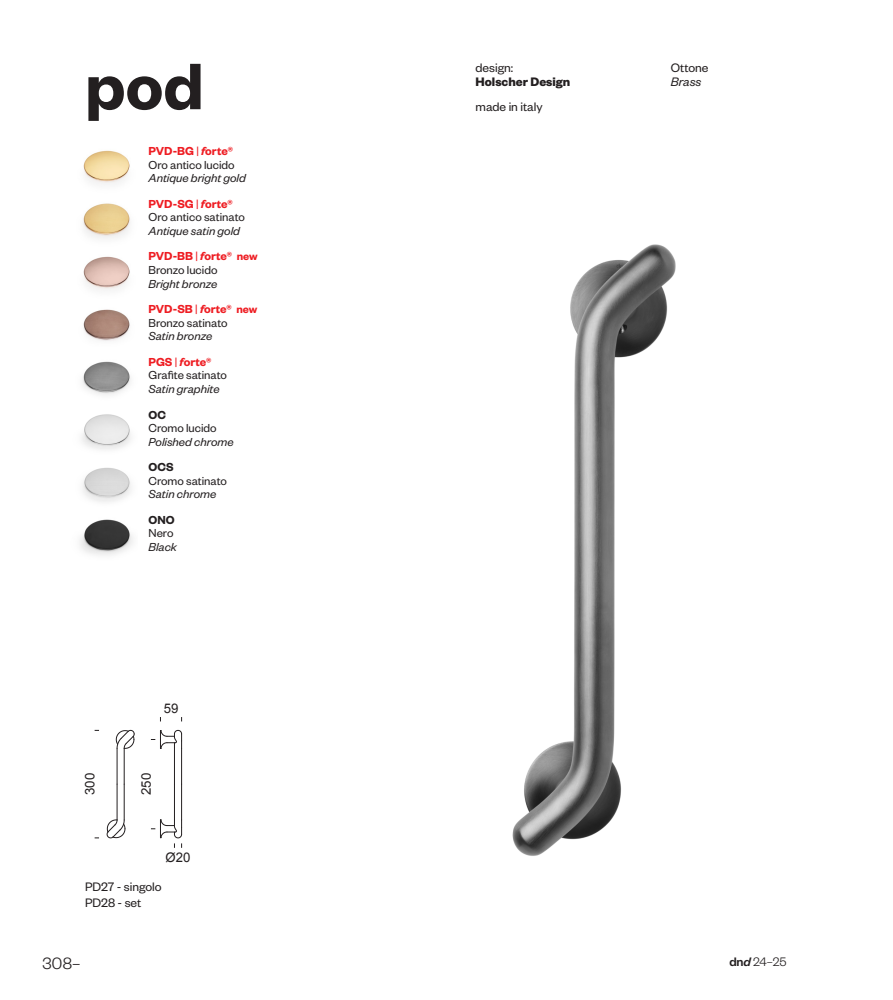
<style>
.page{position:relative;width:893px;height:1000px;background:#fff}
.page>*{position:absolute;margin:0;border:0;box-sizing:border-box;transform-origin:0 0}
.t1{font:600 72px "Founders Grotesk";color:#231f20}
.t2{font:300 18px "Founders Grotesk";color:#231f20}
.t3{font:13.5px "Founders Grotesk";color:#231f20}
.t4{font:700 13.5px "Founders Grotesk";color:#231f20}
.t5{font:300 13.5px "Founders Grotesk";color:#231f20}
.t6{font:italic 13.5px "Founders Grotesk";color:#231f20}
.t7{font:13.2px "Arial";color:#231f20}
.t8{font:italic 12.75px/13.5px "Founders Grotesk";color:#231f20}
.t9{font:12.75px "Founders Grotesk";color:#231f20}
.t10{font:600 12.75px "Founders Grotesk";color:#ee1d23}
.t11{font:600 12.75px "Founders Grotesk";color:#231f20}
.s1{font-weight:400}
.s2{font-style:italic}
.s3{font-size:12px}
.s4{font-weight:600;font-style:normal}
.s5{font-style:normal}
.s6{font-weight:500}
.s7{font-weight:500;font-style:italic}
</style>
<div class="page">
<img style="left:512px;top:244px;width:164px;height:612px">
<svg style="left:106px;top:818px;width:20px;height:20px"></svg>
<svg style="left:116px;top:729px;width:19px;height:20px"></svg>
<hr style="left:124px;top:748px;width:1px;height:36px;background:#231f20">
<hr style="left:117px;top:748px;width:1px;height:36px;background:#231f20">
<hr style="left:124px;top:784px;width:1px;height:35px;background:#231f20">
<hr style="left:117px;top:784px;width:1px;height:35px;background:#231f20">
<hr style="left:174px;top:748px;width:1px;height:36px;background:#231f20">
<hr style="left:181px;top:748px;width:1px;height:36px;background:#231f20">
<hr style="left:174px;top:784px;width:1px;height:35px;background:#231f20">
<hr style="left:181px;top:784px;width:1px;height:35px;background:#231f20">
<svg style="left:151px;top:729px;width:31px;height:20px"></svg>
<svg style="left:151px;top:818px;width:31px;height:29px"></svg>
<img style="left:82px;top:150px;width:49px;height:245px">
<img style="left:80px;top:414px;width:53px;height:141px">
<p class="t1" style="left:85px;top:41px;width:120px">pod</p>
<p class="t10" style="left:149px;top:143px;width:86px">PVD-BG <span class="s1">|</span> <span class="s2">f</span>orte®</p>
<p class="t9" style="left:149px;top:157px;width:88px">Oro antico lucido</p>
<p class="t8" style="left:149px;top:171px;width:99px">Antique bright gold</p>
<p class="t10" style="left:149px;top:195px;width:86px">PVD-SG <span class="s1">|</span> <span class="s2">f</span>orte®</p>
<p class="t9" style="left:149px;top:209px;width:98px">Oro antico satinato</p>
<p class="t8" style="left:149px;top:223px;width:93px">Antique satin gold</p>
<p class="t10" style="left:149px;top:248px;width:111px">PVD-BB <span class="s1">|</span> <span class="s2">f</span>orte® <span class="s3">new</span></p>
<p class="t9" style="left:149px;top:262px;width:70px">Bronzo lucido</p>
<p class="t8" style="left:149px;top:276px;width:70px">Bright bronze</p>
<p class="t10" style="left:149px;top:301px;width:110px">PVD-SB <span class="s1">|</span> <span class="s2">f</span>orte® <span class="s3">new</span></p>
<p class="t9" style="left:149px;top:315px;width:81px">Bronzo satinato</p>
<p class="t8" style="left:149px;top:328px;width:65px">Satin bronze</p>
<p class="t10" style="left:149px;top:353px;width:64px">PGS <span class="s1">|</span> <span class="s2">f</span>orte®</p>
<p class="t9" style="left:149px;top:367px;width:80px">Grafite satinato</p>
<p class="t8" style="left:149px;top:381px;width:73px">Satin graphite</p>
<p class="t11" style="left:149px;top:406px;width:19px">OC</p>
<p class="t9" style="left:149px;top:420px;width:70px">Cromo lucido</p>
<p class="t8" style="left:149px;top:434px;width:86px">Polished chrome</p>
<p class="t11" style="left:149px;top:459px;width:27px">OCS</p>
<p class="t9" style="left:149px;top:473px;width:80px">Cromo satinato</p>
<p class="t8" style="left:149px;top:486px;width:69px">Satin chrome</p>
<p class="t8" style="left:149px;top:512px;width:30px"><span class="s4">ONO<br></span><span class="s5">Nero<br></span>Black</p>
<p class="t7" style="left:164px;top:699px;width:16px">59</p>
<p class="t7" style="left:81px;top:795px;width:24px;rotate:-90deg">300</p>
<p class="t7" style="left:138px;top:795px;width:24px;rotate:-90deg">250</p>
<p class="t7" style="left:166px;top:848px;width:26px">Ø20</p>
<p class="t3" style="left:85px;top:878px;width:78px">PD27 - singolo</p>
<p class="t3" style="left:85px;top:894px;width:58px">PD28 - set</p>
<p class="t3" style="left:476px;top:60px;width:39px">design:</p>
<p class="t4" style="left:476px;top:73px;width:96px">Holscher Design</p>
<p class="t3" style="left:476px;top:99px;width:69px">made in italy</p>
<p class="t3" style="left:671px;top:60px;width:39px">Ottone</p>
<p class="t6" style="left:671px;top:73px;width:32px">Brass</p>
<h2 class="t2" style="left:43px;top:951px;width:40px">308–</h2>
<p class="t5" style="left:729px;top:953px;width:59px"><span class="s6">dn</span><span class="s7">d</span> 24–25</p>
</div>
